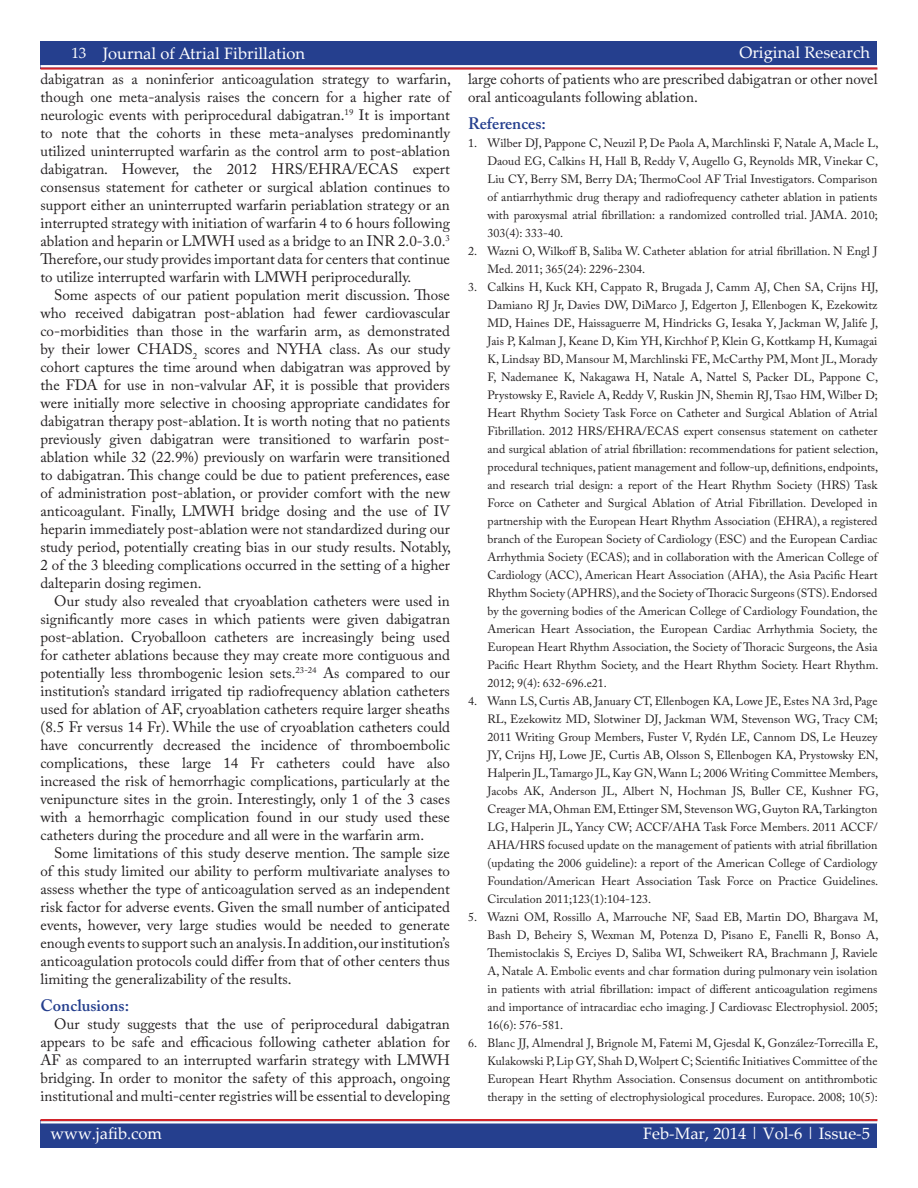
<style>
.page{position:relative;width:918px;height:1188px;background:#fff}
.page>*{position:absolute;margin:0;border:0;box-sizing:border-box;transform-origin:0 0}
.t1{font:16.5px "Palatino Linotype";color:#fff}
._11_Body_Header{font:600 16.5px "Adobe Caslon Pro";color:#253f8e}
._10_Body_Text{font:15px/18px "Adobe Caslon Pro";color:#231f20;text-align:justify}
.t2{font:12px/18px "Adobe Caslon Pro";color:#231f20;text-align:justify}
.s1{font-size:15px}
</style>
<div class="page">
<div style="left:40px;top:1120px;width:838px;height:28px;background:#253f8e"></div>
<hr style="left:40px;top:1119px;width:838px;height:2px;background:#d1232a">
<hr style="left:40px;top:1121px;width:838px;height:3px;background:#fff">
<div style="left:40px;top:41px;width:838px;height:27px;background:#253f8e"></div>
<hr style="left:40px;top:67px;width:838px;height:3px;background:#d1232a">
<hr style="left:40px;top:65px;width:838px;height:2px;background:#fff">
<h1 class="t1" style="left:71px;top:41px;width:235px"><span class="s1">13</span> Journal of Atrial Fibrillation</h1>
<h1 class="t1" style="left:739px;top:41px;width:132px">Original Research</h1>
<p class="_10_Body_Text" style="left:40px;top:69px;width:412px">dabigatran as a noninferior anticoagulation strategy to warfarin, though one meta-analysis raises the concern for a higher rate of neurologic events with periprocedural dabigatran.<sup>19</sup> It is important to note that the cohorts in these meta-analyses predominantly utilized uninterrupted warfarin as the control arm to post-ablation dabigatran. However, the 2012 HRS/EHRA/ECAS expert consensus statement for catheter or surgical ablation continues to support either an uninterrupted warfarin periablation strategy or an interrupted strategy with initiation of warfarin 4 to 6 hours following ablation and heparin or LMWH used as a bridge to an INR 2.0-3.0.<sup>3<br></sup>Therefore, our study provides important data for centers that continue to utilize interrupted warfarin with LMWH periprocedurally.</p>
<p class="_10_Body_Text" style="left:40px;top:285px;width:412px;text-indent:14px">Some aspects of our patient population merit discussion. Those who received dabigatran post-ablation had fewer cardiovascular co-morbidities than those in the warfarin arm, as demonstrated by their lower CHADS<sub>2</sub> scores and NYHA class. As our study cohort captures the time around when dabigatran was approved by the FDA for use in non-valvular AF, it is possible that providers were initially more selective in choosing appropriate candidates for dabigatran therapy post-ablation. It is worth noting that no patients previously given dabigatran were transitioned to warfarin post&shy;ablation while 32 (22.9%) previously on warfarin were transitioned to dabigatran. This change could be due to patient preferences, ease of administration post-ablation, or provider comfort with the new anticoagulant. Finally, LMWH bridge dosing and the use of IV heparin immediately post-ablation were not standardized during our study period, potentially creating bias in our study results. Notably, 2 of the 3 bleeding complications occurred in the setting of a higher dalteparin dosing regimen.</p>
<p class="_10_Body_Text" style="left:40px;top:591px;width:411px;text-indent:14px">Our study also revealed that cryoablation catheters were used in significantly more cases in which patients were given dabigatran post-ablation. Cryoballoon catheters are increasingly being used for catheter ablations because they may create more contiguous and potentially less thrombogenic lesion sets.<sup>23-24</sup> As compared to our institution’s standard irrigated tip radiofrequency ablation catheters used for ablation of AF, cryoablation catheters require larger sheaths (8.5 Fr versus 14 Fr). While the use of cryoablation catheters could have concurrently decreased the incidence of thromboembolic complications, these large 14 Fr catheters could have also increased the risk of hemorrhagic complications, particularly at the venipuncture sites in the groin. Interestingly, only 1 of the 3 cases with a hemorrhagic complication found in our study used these catheters during the procedure and all were in the warfarin arm.</p>
<p class="_10_Body_Text" style="left:40px;top:843px;width:411px;text-indent:14px">Some limitations of this study deserve mention. The sample size of this study limited our ability to perform multivariate analyses to assess whether the type of anticoagulation served as an independent risk factor for adverse events. Given the small number of anticipated events, however, very large studies would be needed to generate enough events to support such an analysis. In addition, our institution’s anticoagulation protocols could differ from that of other centers thus limiting the generalizability of the results.</p>
<p class="_11_Body_Header" style="left:40px;top:996px;width:90px">Conclusions:</p>
<p class="_10_Body_Text" style="left:40px;top:1015px;width:411px;text-indent:14px">Our study suggests that the use of periprocedural dabigatran appears to be safe and efficacious following catheter ablation for AF as compared to an interrupted warfarin strategy with LMWH bridging. In order to monitor the safety of this approach, ongoing institutional and multi-center registries will be essential to developing</p>
<p class="_10_Body_Text" style="left:468px;top:69px;width:411px">large cohorts of patients who are prescribed dabigatran or other novel oral anticoagulants following ablation.</p>
<p class="_11_Body_Header" style="left:468px;top:114px;width:79px">References:</p>
<p class="t2" style="left:488px;top:134px;width:392px;text-indent:-20px">1. Wilber DJ, Pappone C, Neuzil P, De Paola A, Marchlinski F, Natale A, Macle L, Daoud EG, Calkins H, Hall B, Reddy V, Augello G, Reynolds MR, Vinekar C, Liu CY, Berry SM, Berry DA; ThermoCool AF Trial Investigators. Comparison of antiarrhythmic drug therapy and radiofrequency catheter ablation in patients with paroxysmal atrial fibrillation: a randomized controlled trial. JAMA. 2010; 303(4): 333-40.</p>
<p class="t2" style="left:488px;top:242px;width:392px;text-indent:-20px">2. Wazni O, Wilkoff B, Saliba W. Catheter ablation for atrial fibrillation. N Engl J<br>Med. 2011; 365(24): 2296-2304.</p>
<p class="t2" style="left:488px;top:278px;width:392px;text-indent:-20px">3. Calkins H, Kuck KH, Cappato R, Brugada J, Camm AJ, Chen SA, Crijns HJ, Damiano RJ Jr, Davies DW, DiMarco J, Edgerton J, Ellenbogen K, Ezekowitz MD, Haines DE, Haissaguerre M, Hindricks G, Iesaka Y, Jackman W, Jalife J, Jais P, Kalman J, Keane D, Kim YH, Kirchhof P, Klein G, Kottkamp H, Kumagai K, Lindsay BD, Mansour M, Marchlinski FE, McCarthy PM, Mont JL, Morady F, Nademanee K, Nakagawa H, Natale A, Nattel S, Packer DL, Pappone C, Prystowsky E, Raviele A, Reddy V, Ruskin JN, Shemin RJ, Tsao HM, Wilber D; Heart Rhythm Society Task Force on Catheter and Surgical Ablation of Atrial Fibrillation. 2012 HRS/EHRA/ECAS expert consensus statement on catheter and surgical ablation of atrial fibrillation: recommendations for patient selection, procedural techniques, patient management and follow-up, definitions, endpoints, and research trial design: a report of the Heart Rhythm Society (HRS) Task Force on Catheter and Surgical Ablation of Atrial Fibrillation. Developed in partnership with the European Heart Rhythm Association (EHRA), a registered branch of the European Society of Cardiology (ESC) and the European Cardiac Arrhythmia Society (ECAS); and in collaboration with the American College of Cardiology (ACC), American Heart Association (AHA), the Asia Pacific Heart Rhythm Society (APHRS), and the Society of Thoracic Surgeons (STS). Endorsed by the governing bodies of the American College of Cardiology Foundation, the American Heart Association, the European Cardiac Arrhythmia Society, the European Heart Rhythm Association, the Society of Thoracic Surgeons, the Asia Pacific Heart Rhythm Society, and the Heart Rhythm Society. Heart Rhythm.<br>2012; 9(4): 632-696.e21.</p>
<p class="t2" style="left:488px;top:692px;width:392px;text-indent:-20px">4. Wann LS, Curtis AB, January CT, Ellenbogen KA, Lowe JE, Estes NA 3rd, Page RL, Ezekowitz MD, Slotwiner DJ, Jackman WM, Stevenson WG, Tracy CM; 2011 Writing Group Members, Fuster V, Rydén LE, Cannom DS, Le Heuzey JY, Crijns HJ, Lowe JE, Curtis AB, Olsson S, Ellenbogen KA, Prystowsky EN, Halperin JL, Tamargo JL, Kay GN, Wann L; 2006 Writing Committee Members, Jacobs AK, Anderson JL, Albert N, Hochman JS, Buller CE, Kushner FG, Creager MA, Ohman EM, Ettinger SM, Stevenson WG, Guyton RA, Tarkington LG, Halperin JL, Yancy CW; ACCF/AHA Task Force Members. 2011 ACCF/ AHA/HRS focused update on the management of patients with atrial fibrillation (updating the 2006 guideline): a report of the American College of Cardiology Foundation/American Heart Association Task Force on Practice Guidelines.<br>Circulation 2011;123(1):104-123.</p>
<p class="t2" style="left:488px;top:908px;width:392px;text-indent:-20px">5. Wazni OM, Rossillo A, Marrouche NF, Saad EB, Martin DO, Bhargava M, Bash D, Beheiry S, Wexman M, Potenza D, Pisano E, Fanelli R, Bonso A, Themistoclakis S, Erciyes D, Saliba WI, Schweikert RA, Brachmann J, Raviele A, Natale A. Embolic events and char formation during pulmonary vein isolation in patients with atrial fibrillation: impact of different anticoagulation regimens and importance of intracardiac echo imaging. J Cardiovasc Electrophysiol. 2005; 16(6): 576-581.</p>
<p class="t2" style="left:488px;top:1034px;width:392px;text-indent:-20px">6. Blanc JJ, Almendral J, Brignole M, Fatemi M, Gjesdal K, González-Torrecilla E, Kulakowski P, Lip GY, Shah D, Wolpert C; Scientific Initiatives Committee of the European Heart Rhythm Association. Consensus document on antithrombotic therapy in the setting of electrophysiological procedures. Europace. 2008; 10(5):</p>
<h1 class="t1" style="left:51px;top:1122px;width:113px">www.jafib.com</h1>
<h1 class="t1" style="left:643px;top:1122px;width:228px">Feb-Mar, 2014 | Vol-6 | Issue-5</h1>
</div>
